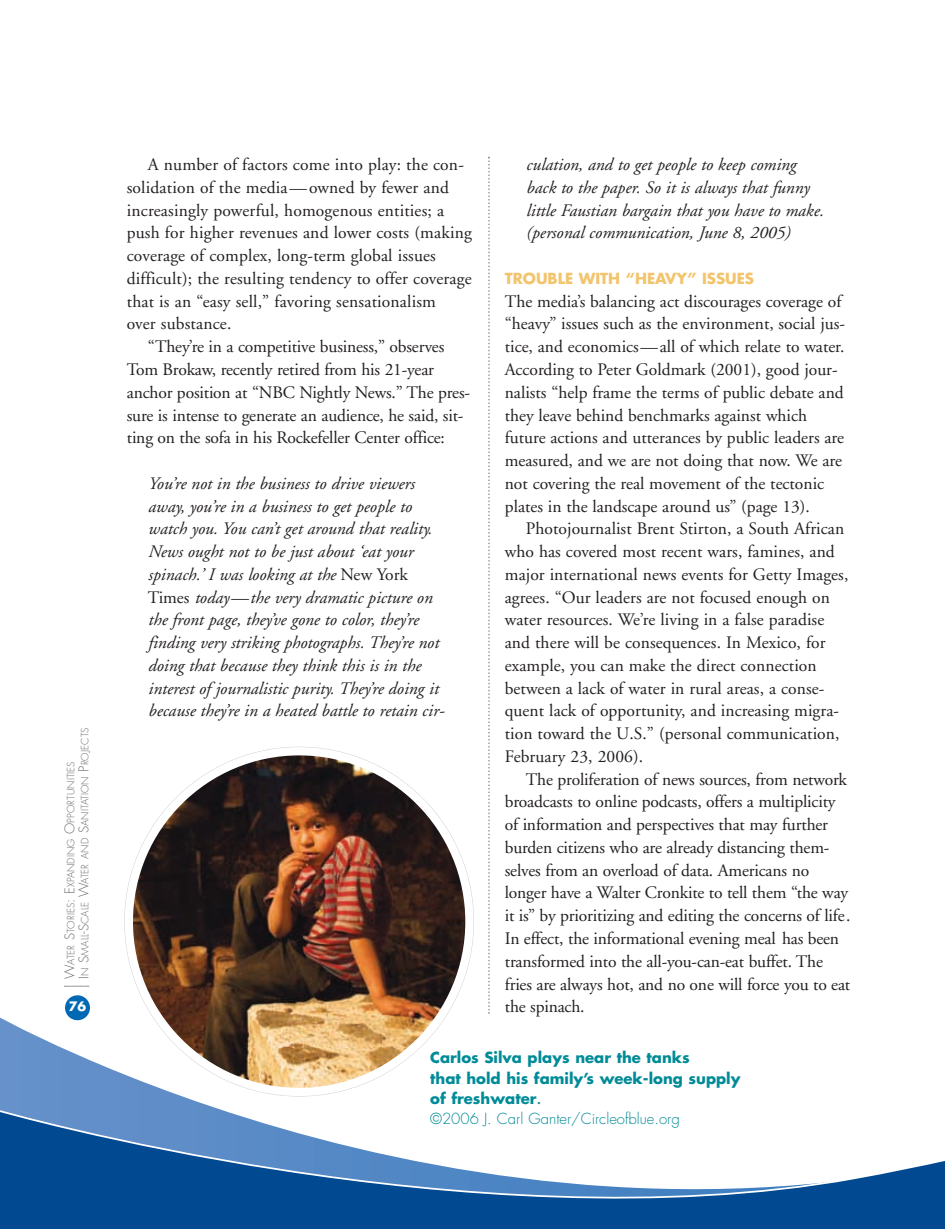
<style>
.page{position:relative;width:945px;height:1229px;background:#fff}
.page>*{position:absolute;margin:0;border:0;box-sizing:border-box;transform-origin:0 0}
.t1{font:17.5px/22.8px "Adobe Garamond";color:#231f20}
.t2{font:italic 17.5px/22.8px "Adobe Garamond";color:#231f20}
.t3{font:700 14.88px/20.1px "Futura";color:#008b98}
.t4{font:700 14.88px "Futura";color:#f2c46c}
.t5{font:700 12.6px "Futura";color:#fff}
.t6{font:300 9.8px/14px "Futura";letter-spacing:.01em;color:#6c6d70}
.s1{font-size:13.12px}
.s2{font-style:normal}
.s3{font-weight:500;font-size:16.62px}
.s4{font-weight:300}
</style>
<div class="page">
<svg style="left:488px;top:157px;width:2px;height:847px"></svg>
<div style="left:65px;top:995px;width:25px;height:25px;background:#0168b3;border-radius:50%"></div>
<svg style="left:64px;top:985px;width:26px;height:2px"></svg>
<svg style="left:0;top:1031px;width:945px;height:197px"></svg>
<img style="left:124px;top:748px;width:350px;height:348px">
<p class="t6" style="left:65px;top:978px;width:253px;rotate:-90deg"><span class="s1">W</span>ATER <span class="s1">S</span>TORIES<span class="s1">: E</span>XPANDING <span class="s1">O</span>PPORTUNITIES<br><span class="s1">I</span>N <span class="s1">S</span>MALL<span class="s1">-S</span>CALE <span class="s1">W</span>ATER AND <span class="s1">S</span>ANITATION <span class="s1">P</span>ROJECTS</p>
<p class="t5" style="left:69px;top:1000px;width:19px">76</p>
<p class="t1" style="left:148px;top:155px;width:318px">A number of factors come into play: the con-</p>
<p class="t1" style="left:127px;top:177px;width:324px">solidation of the media—owned by fewer and</p>
<p class="t1" style="left:127px;top:200px;width:319px">increasingly powerful, homogenous entities; a</p>
<p class="t1" style="left:127px;top:223px;width:347px">push for higher revenues and lower costs (making</p>
<p class="t1" style="left:127px;top:246px;width:311px">coverage of complex, long-term global issues</p>
<p class="t1" style="left:127px;top:268px;width:346px">difficult); the resulting tendency to offer coverage</p>
<p class="t1" style="left:127px;top:291px;width:311px">that is an “easy sell,” favoring sensationalism</p>
<p class="t1" style="left:127px;top:314px;width:106px">over substance.</p>
<p class="t1" style="left:148px;top:337px;width:298px">“They’re in a competitive business,” observes</p>
<p class="t1" style="left:127px;top:359px;width:309px">Tom Brokaw, recently retired from his 21-year</p>
<p class="t1" style="left:127px;top:382px;width:345px">anchor position at “NBC Nightly News.” The pres-</p>
<p class="t1" style="left:127px;top:405px;width:338px">sure is intense to generate an audience, he said, sit-</p>
<p class="t1" style="left:127px;top:428px;width:320px">ting on the sofa in his Rockefeller Center office:</p>
<p class="t2" style="left:148px;top:473px;width:298px">You’re not in the business to drive viewers away, you’re in a business to get people to watch you. You can’t get around that reality.<br>News ought not to be just about ‘eat your spinach.’ I was looking at the <span class="s2">New York Times</span> today—the very dramatic picture on the front page, they’ve gone to color, they’re finding very striking photographs. They’re not doing that because they think this is in the interest of journalistic purity. They’re doing it because they’re in a heated battle to retain cir-</p>
<p class="t2" style="left:526px;top:155px;width:299px">culation, and to get people to keep coming back to the paper. So it is always that funny little Faustian bargain that you have to make. (personal communication, June 8, 2005)</p>
<p class="t4" style="left:505px;top:272px;width:251px">TROUBLE WITH “HEAVY” ISSUES</p>
<p class="t1" style="left:505px;top:291px;width:342px">The media’s balancing act discourages coverage of “heavy” issues such as the environment, social jus&shy;tice, and economics—all of which relate to water.<br>According to Peter Goldmark (2001), good jour&shy;nalists “help frame the terms of public debate and they leave behind benchmarks against which future actions and utterances by public leaders are measured, and we are not doing that now. We are not covering the real movement of the tectonic plates in the landscape around us” (page 13).</p>
<p class="t1" style="left:505px;top:519px;width:345px;text-indent:21px">Photojournalist Brent Stirton, a South African who has covered most recent wars, famines, and major international news events for Getty Images, agrees. “Our leaders are not focused enough on water resources. We’re living in a false paradise and there will be consequences. In Mexico, for example, you can make the direct connection between a lack of water in rural areas, a conse&shy;quent lack of opportunity, and increasing migra&shy;tion toward the U.S.” (personal communication, February 23, 2006).</p>
<p class="t1" style="left:505px;top:769px;width:347px;text-indent:21px">The proliferation of news sources, from network broadcasts to online podcasts, offers a multiplicity of information and perspectives that may further burden citizens who are already distancing them&shy;selves from an overload of data. Americans no longer have a Walter Cronkite to tell them “the way it is” by prioritizing and editing the concerns of life.<br>In effect, the informational evening meal has been transformed into the all-you-can-eat buffet. The fries are always hot, and no one will force you to eat the spinach.</p>
<p class="t3" style="left:430px;top:1049px;width:312px">Carlos Silva plays near the tanks<br>that hold his family’s week-long supply of freshwater<span class="s3">.<br></span><span class="s4">©2006 J. Carl Ganter/Circleofblue.org</span></p>
</div>
